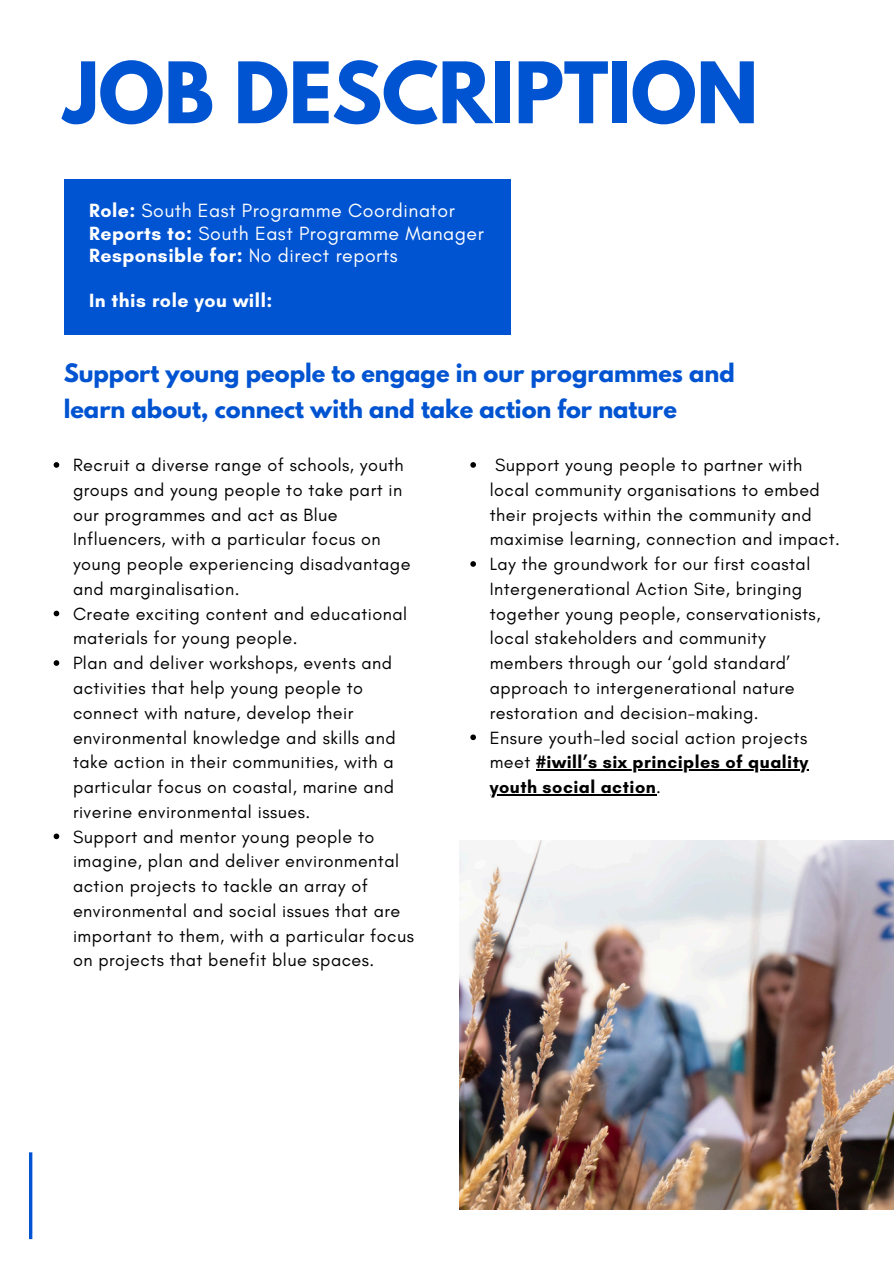
<style>
.page{position:relative;width:894px;height:1264px;background:#fff}
.page>*{position:absolute;margin:0;border:0;box-sizing:border-box;transform-origin:0 0}
.t1{font:700 75px "League Spartan";letter-spacing:-.005em;color:#0054d1}
.t2{font:700 22.5px/36px "League Spartan";color:#0054d1}
.t3{font:19.5px "Glacial Indifference";letter-spacing:.025em;color:#fff}
.t4{font:700 19.5px "Glacial Indifference";letter-spacing:.025em;color:#fff}
.t5{font:18px/24.8px "Glacial Indifference";letter-spacing:.025em;color:#000}
.t6{font:700 18px "Glacial Indifference";letter-spacing:.025em;color:#000}
.s1{font-weight:700}
.s2{font-weight:400}
</style>
<div class="page">
<hr style="left:29px;top:1152px;width:3px;height:87px;background:#0054d1">
<div style="left:64px;top:179px;width:446px;height:155px;background:#0054d1"></div>
<svg style="left:54px;top:462px;width:5px;height:6px"></svg>
<svg style="left:54px;top:610px;width:5px;height:6px"></svg>
<svg style="left:54px;top:660px;width:5px;height:6px"></svg>
<svg style="left:54px;top:833px;width:5px;height:6px"></svg>
<svg style="left:470px;top:462px;width:6px;height:6px"></svg>
<svg style="left:470px;top:561px;width:6px;height:6px"></svg>
<svg style="left:470px;top:734px;width:6px;height:6px"></svg>
<hr style="left:536px;top:769px;width:272px;height:1px;background:#000">
<hr style="left:489px;top:794px;width:167px;height:1px;background:#000">
<img style="left:459px;top:840px;width:434px;height:369px">
<h1 class="t1" style="left:64px;top:56px;width:696px">JOB DESCRIPTION</h1>
<p class="t3" style="left:89px;top:199px;width:367px"><span class="s1">Role:</span> South East Programme Coordinator</p>
<p class="t3" style="left:89px;top:221px;width:396px"><span class="s1">Reports to:</span> South East Programme Manager</p>
<p class="t4" style="left:89px;top:244px;width:310px">Responsible for: <span class="s2">No direct reports</span></p>
<h3 class="t4" style="left:89px;top:289px;width:185px">In this role you will:</h3>
<p class="t2" style="left:64px;top:358px;width:672px">Support young people to engage in our programmes and learn about, connect with and take action for nature</p>
<h2 class="t5" style="left:73px;top:452px;width:339px">Recruit a diverse range of schools, youth groups and young people to take part in our programmes and act as Blue Influencers, with a particular focus on young people experiencing disadvantage and marginalisation.</h2>
<p class="t5" style="left:73px;top:601px;width:335px">Create exciting content and educational materials for young people.</p>
<p class="t5" style="left:73px;top:650px;width:324px">Plan and deliver workshops, events and activities that help young people to connect with nature, develop their environmental knowledge and skills and take action in their communities, with a particular focus on coastal, marine and riverine environmental issues.</p>
<p class="t5" style="left:73px;top:823px;width:342px">Support and mentor young people to imagine, plan and deliver environmental action projects to tackle an array of environmental and social issues that are important to them, with a particular focus on projects that benefit blue spaces.</p>
<p class="t5" style="left:489px;top:452px;width:351px">Support young people to partner with local community organisations to embed their projects within the community and maximise learning, connection and impact.</p>
<p class="t5" style="left:489px;top:551px;width:332px">Lay the groundwork for our first coastal Intergenerational Action Site, bringing together young people, conservationists, local stakeholders and community members through our ‘gold standard’ approach to intergenerational nature restoration and decision-making.</p>
<p class="t5" style="left:489px;top:724px;width:320px">Ensure youth-led social action projects meet <span class="s1">#iwill’s six principles of quality</span></p>
<p class="t6" style="left:489px;top:776px;width:173px">youth social action<span class="s2">.</span></p>
</div>
